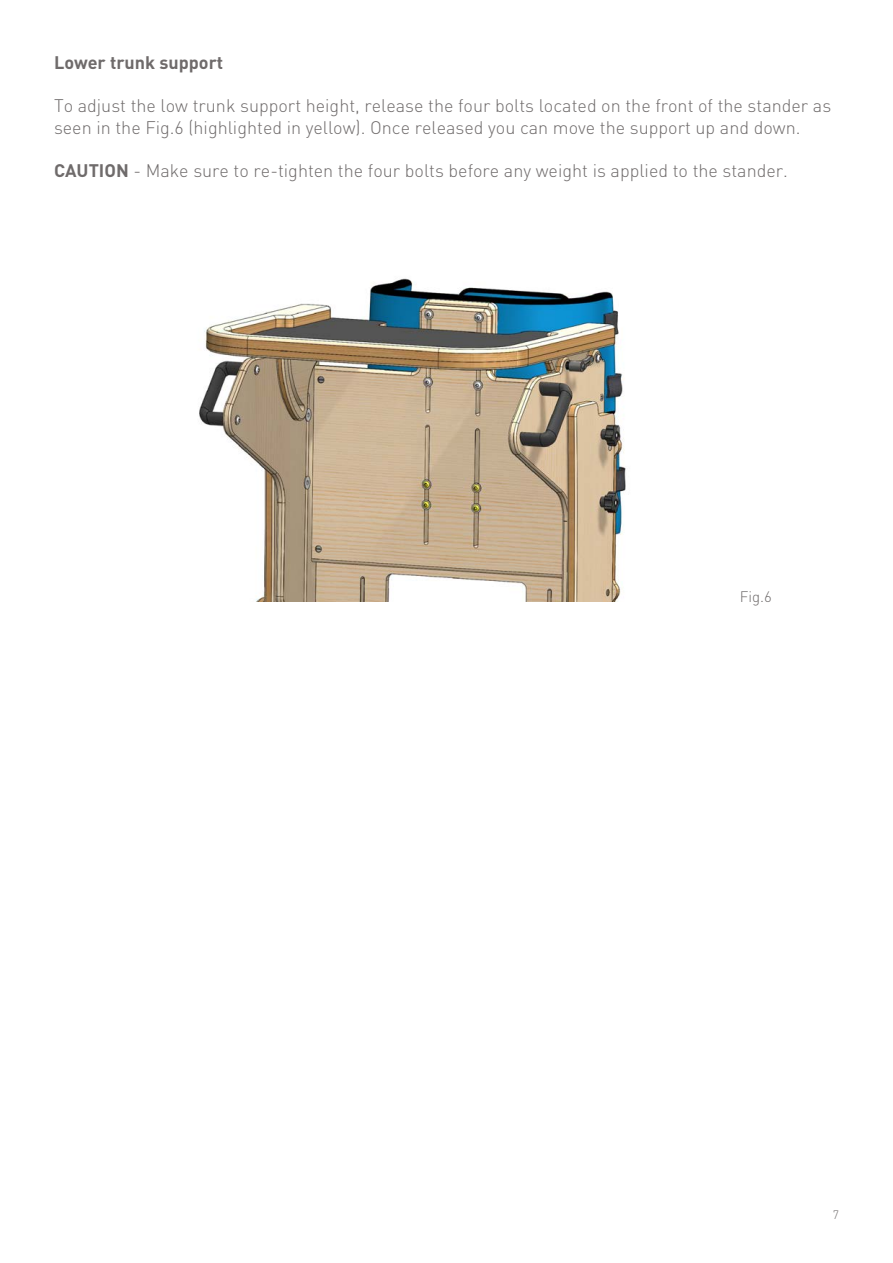
<style>
.page{position:relative;width:893px;height:1263px;background:#fff}
.page>*{position:absolute;margin:0;border:0;box-sizing:border-box;transform-origin:0 0}
.t1{font:300 18px/21.6px "RPDIN";color:#6f6b6b}
.t2{font:700 18px "RPDIN";color:#6f6b6b}
.t3{font:300 15px "RPDIN";color:#6f6b6b}
.t4{font:300 12px "RPDIN";color:#6f6b6b}
.s1{font-weight:700}
</style>
<div class="page">
<img style="left:199px;top:278px;width:427px;height:324px">
<p class="t2" style="left:54px;top:51px;width:171px">Lower trunk support</p>
<p class="t1" style="left:54px;top:95px;width:779px">To adjust the low trunk support height, release the four bolts located on the front of the stander as seen in the Fig.6 (highlighted in yellow). Once released you can move the support up and down.</p>
<p class="t1" style="left:54px;top:160px;width:736px"><span class="s1">CAUTION</span> - Make sure to re-tighten the four bolts before any weight is applied to the stander.</p>
<p class="t3" style="left:740px;top:587px;width:34px">Fig.6</p>
<p class="t4" style="left:833px;top:1207px;width:8px">7</p>
</div>
